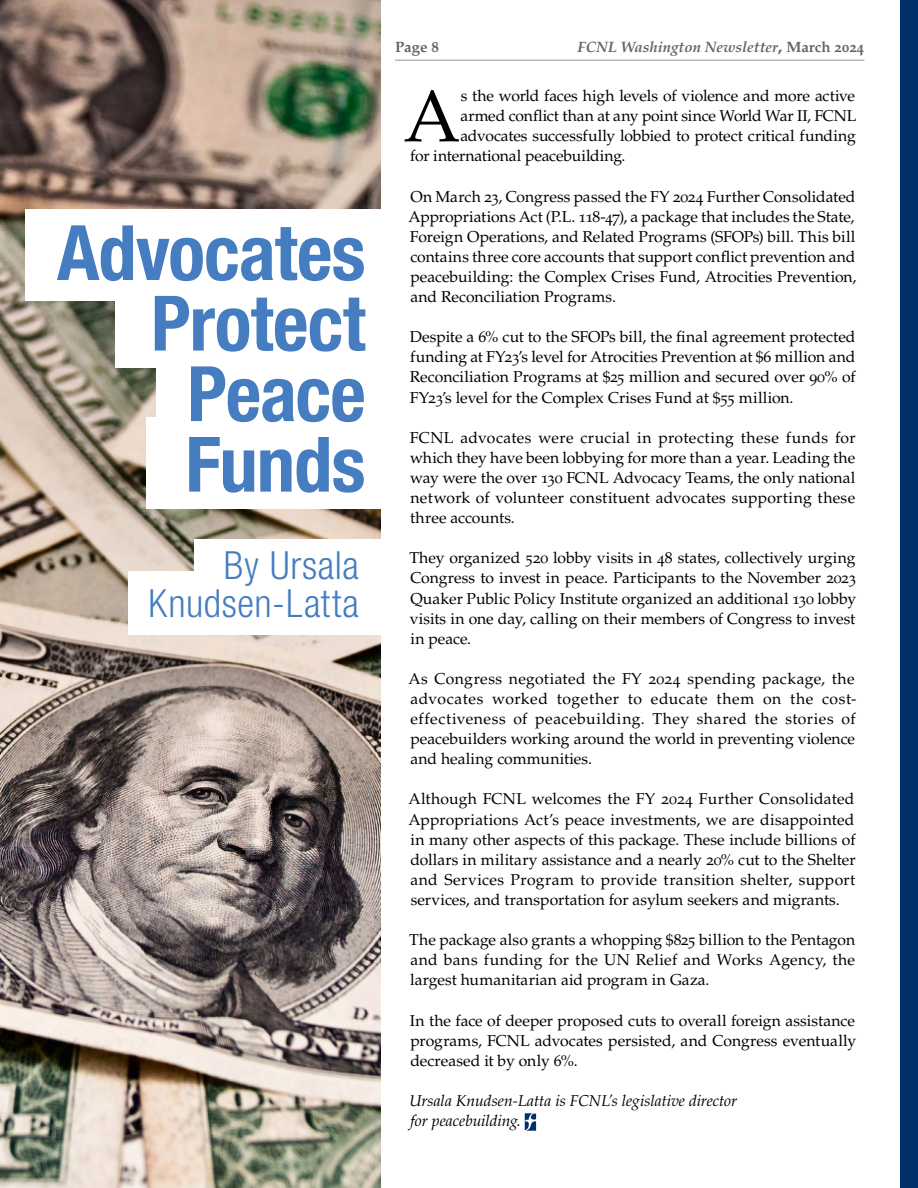
<style>
.page{position:relative;width:918px;height:1188px;background:#fff}
.page>*{position:absolute;margin:0;border:0;box-sizing:border-box;transform-origin:0 0}
.t1{font:700 condensed 76.5px/70.5px "Helvetica Neue LT Std";letter-spacing:-.01em;color:#457dc0;text-align:right}
.t2{font:73.2px "Palatino LT Std";color:#000}
.t3{font:300 condensed 38.85px/38px "Helvetica Neue LT Std";letter-spacing:.02em;color:#457dc0;text-align:right}
.t4{font:15.75px/20.1px "Palatino LT Std";color:#000;text-align:justify}
.t5{font:15.75px/20.1px "Palatino LT Std";letter-spacing:.025em;color:#000}
.t6{font:italic 15.75px/20.1px "Palatino LT Std";letter-spacing:-.005em;color:#000}
.t7{font:italic 700 15px "Palatino LT Std";color:#636466}
.t8{font:700 15px "Palatino LT Std";color:#636466}
.s1{font-weight:900;font-style:normal}
.s2{font-style:normal}
</style>
<div class="page">
<img style="left:0;top:0;width:380px;height:1188px">
<div style="left:900px;top:0;width:18px;height:1188px;background:#00306b"></div>
<div style="left:25px;top:210px;width:362px;height:91px;background:#fff"></div>
<div style="left:116px;top:276px;width:271px;height:92px;background:#fff"></div>
<div style="left:157px;top:351px;width:230px;height:92px;background:#fff"></div>
<div style="left:146px;top:417px;width:241px;height:92px;background:#fff"></div>
<div style="left:129px;top:571px;width:258px;height:64px;background:#fff"></div>
<div style="left:195px;top:540px;width:192px;height:63px;background:#fff"></div>
<svg style="left:525px;top:1113px;width:11px;height:18px"></svg>
<hr style="left:395px;top:60px;width:469px;height:1px;background:#939598">
<h1 class="t1" style="left:57px;top:217px;width:310px">Advocates<br>Protect<br>Peace<br>Funds</h1>
<h3 class="t3" style="left:149px;top:546px;width:212px">By Ursala<br>Knudsen-Latta</h3>
<p class="t8" style="left:395px;top:38px;width:45px">Page 8</p>
<p class="t7" style="left:578px;top:38px;width:288px">FCNL Washington Newsletter<span class="s1">,</span> <span class="s2">March 2024</span></p>
<h2 class="t2" style="left:404px;top:73px;width:58px">A</h2>
<p class="t4" style="left:461px;top:86px;width:396px">s the world faces high levels of violence and more active</p>
<p class="t4" style="left:460px;top:106px;width:398px">armed conflict than at any point since World War II, FCNL</p>
<p class="t4" style="left:460px;top:126px;width:397px">advocates successfully lobbied to protect critical funding</p>
<p class="t4" style="left:410px;top:146px;width:217px">for international peacebuilding.</p>
<p class="t4" style="left:408px;top:186px;width:450px;text-align:left">On March 23, Congress passed the FY 2024 Further Consolidated Appropriations Act (P.L. 118-47), a package that includes the State, Foreign Operations, and Related Programs (SFOPs) bill. This bill contains three core accounts that support conflict prevention and peacebuilding: the Complex Crises Fund, Atrocities Prevention, and Reconciliation Programs.</p>
<p class="t4" style="left:410px;top:327px;width:447px">Despite a 6% cut to the SFOPs bill, the final agreement protected funding at FY23’s level for Atrocities Prevention at $6 million and Reconciliation Programs at $25 million and secured over 90% of FY23’s level for the Complex Crises Fund at $55 million.</p>
<p class="t4" style="left:410px;top:428px;width:447px">FCNL advocates were crucial in protecting these funds for which they have been lobbying for more than a year. Leading the way were the over 130 FCNL Advocacy Teams, the only national network of volunteer constituent advocates supporting these three accounts.</p>
<p class="t4" style="left:409px;top:548px;width:449px">They organized 520 lobby visits in 48 states, collectively urging Congress to invest in peace. Participants to the November 2023<br>Quaker Public Policy Institute organized an additional 130 lobby visits in one day, calling on their members of Congress to invest in peace.</p>
<p class="t5" style="left:408px;top:669px;width:450px">As Congress negotiated the FY 2024 spending package, the advocates worked together to educate them on the cost&shy;effectiveness of peacebuilding. They shared the stories of peacebuilders working around the world in preventing violence and healing communities.</p>
<p class="t4" style="left:408px;top:789px;width:449px">Although FCNL welcomes the FY 2024 Further Consolidated Appropriations Act’s peace investments, we are disappointed in many other aspects of this package. These include billions of dollars in military assistance and a nearly 20% cut to the Shelter and Services Program to provide transition shelter, support services, and transportation for asylum seekers and migrants.</p>
<p class="t4" style="left:409px;top:930px;width:447px">The package also grants a whopping $825 billion to the Pentagon and bans funding for the UN Relief and Works Agency, the largest humanitarian aid program in Gaza.</p>
<p class="t4" style="left:410px;top:1010px;width:448px">In the face of deeper proposed cuts to overall foreign assistance programs, FCNL advocates persisted, and Congress eventually decreased it by only 6%.</p>
<p class="t6" style="left:410px;top:1091px;width:329px">Ursala Knudsen-Latta is FCNL’s legislative director for peacebuilding.</p>
</div>
